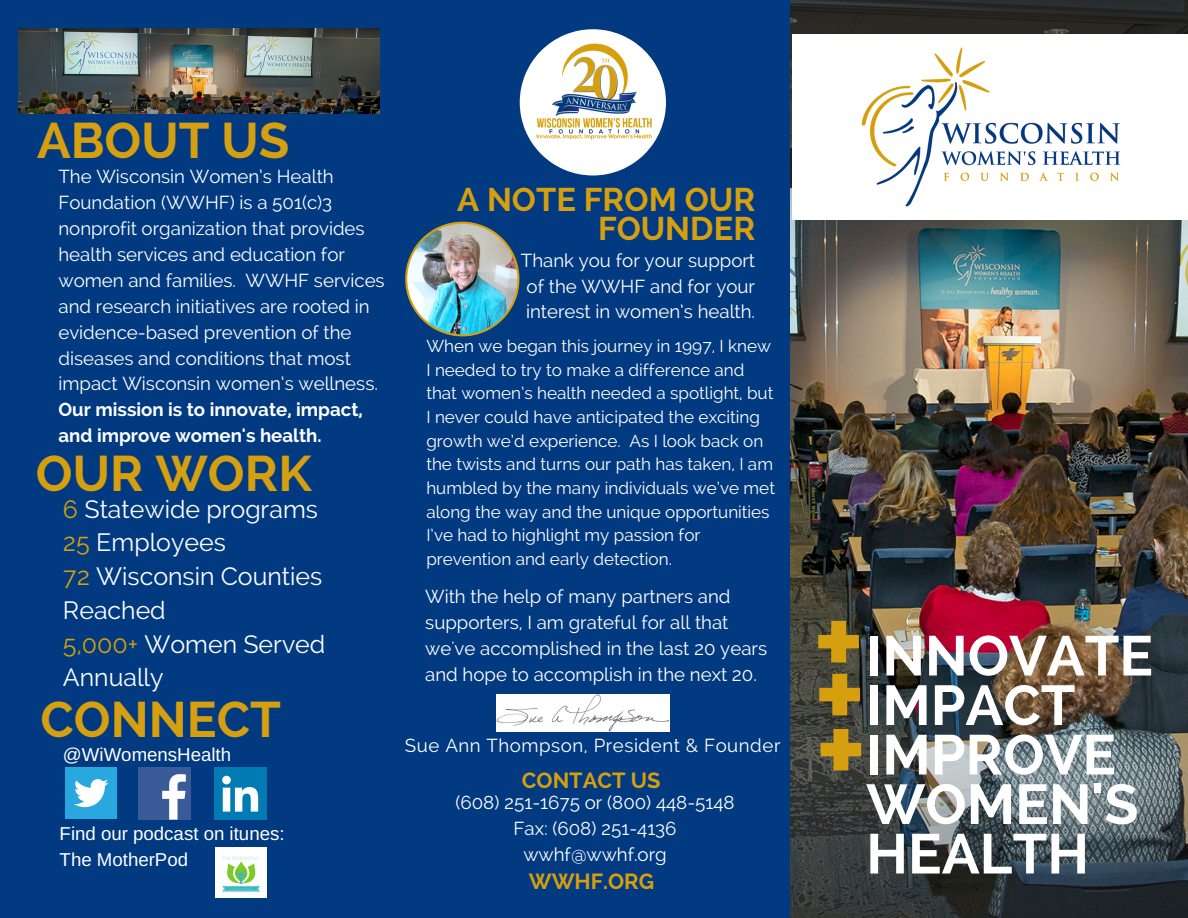
<style>
.page{position:relative;width:1188px;height:918px;background:#013a81}
.page>*{position:absolute;margin:0;border:0;box-sizing:border-box;transform-origin:0 0}
.t1{font:700 124.5px "Raleway";color:#d59f0f}
.t2{font:700 55.95px/49.5px "Raleway";color:#fff}
.t3{font:700 49.8px "Raleway";color:#d59f0f}
.t4{font:700 32.7px/29.2px "Raleway";color:#d59f0f;text-align:right}
.t5{font:24.9px/33.8px "Raleway";color:#fff}
.t6{font:700 21.75px "Raleway";color:#d59f0f}
.t7{font:18.75px/25.8px "Raleway";color:#fff}
.t8{font:700 18.75px/25.8px "Raleway";color:#fff}
.t9{font:18.75px/25.8px "Arimo";color:#fff}
.t10{font:18.75px "Raleway";letter-spacing:.03em;color:#fff}
.t11{font:17.1px/23.7px "Raleway";color:#fff}
.s1{color:#d59f0f}
</style>
<div class="page">
<img style="left:791px;top:0;width:397px;height:918px">
<div style="left:792px;top:34px;width:396px;height:185px;background:#fff"></div>
<img style="left:861px;top:47px;width:260px;height:160px">
<svg style="left:520px;top:29px;width:146px;height:147px"></svg>
<img style="left:533px;top:40px;width:122px;height:102px">
<img style="left:405px;top:222px;width:114px;height:114px">
<img style="left:496px;top:694px;width:173px;height:37px">
<img style="left:18px;top:28px;width:361px;height:86px">
<img style="left:216px;top:847px;width:51px;height:51px">
<div style="left:138px;top:767px;width:53px;height:53px;background:#3a5a98"></div>
<svg style="left:162px;top:774px;width:24px;height:46px"></svg>
<div style="left:65px;top:767px;width:52px;height:52px;background:#29a7df"></div>
<svg style="left:74px;top:779px;width:34px;height:28px"></svg>
<div style="left:214px;top:767px;width:53px;height:53px;background:#027bb5"></div>
<svg style="left:222px;top:776px;width:36px;height:36px"></svg>
<h3 class="t3" style="left:37px;top:111px;width:254px">ABOUT US</h3>
<p class="t7" style="left:58px;top:164px;width:328px">The Wisconsin Women’s Health Foundation (WWHF) is a 501(c)3 nonprofit organization that provides health services and education for women and families. WWHF services and research initiatives are rooted in evidence-based prevention of the diseases and conditions that most impact Wisconsin women’s wellness.</p>
<p class="t8" style="left:58px;top:397px;width:306px">Our mission is to innovate, impact, and improve women's health.</p>
<h3 class="t3" style="left:36px;top:444px;width:277px">OUR WORK</h3>
<h3 class="t5" style="left:63px;top:492px;width:264px"><span class="s1">6</span> Statewide programs<br><span class="s1">25</span> Employees<br><span class="s1">72</span> Wisconsin Counties<br>Reached<br><span class="s1">5,000+</span> Women Served<br>Annually</h3>
<h3 class="t3" style="left:40px;top:690px;width:242px">CONNECT</h3>
<h3 class="t4" style="left:457px;top:185px;width:300px">A NOTE FROM OUR<br>FOUNDER</h3>
<p class="t7" style="left:521px;top:247px;width:236px;text-align:justify">Thank you for your support of the WWHF and for your interest in women’s health.</p>
<p class="t11" style="left:426px;top:334px;width:350px">When we began this journey in 1997, I knew I needed to try to make a difference and that women’s health needed a spotlight, but I never could have anticipated the exciting growth we’d experience. As I look back on the twists and turns our path has taken, I am humbled by the many individuals we’ve met along the way and the unique opportunities I’ve had to highlight my passion for prevention and early detection.</p>
<p class="t7" style="left:425px;top:583px;width:343px">With the help of many partners and supporters, I am grateful for all that we've accomplished in the last 20 years and hope to accomplish in the next 20.</p>
<p class="t9" style="left:63px;top:741px;width:170px">@WiWomensHealth</p>
<p class="t10" style="left:405px;top:734px;width:377px">Sue Ann Thompson, President &amp; Founder</p>
<p class="t9" style="left:60px;top:821px;width:226px">Find our podcast on itunes:<br>The MotherPod</p>
<p class="t6" style="left:522px;top:768px;width:140px">CONTACT US</p>
<p class="t7" style="left:456px;top:789px;width:281px;text-align:center">(608) 251-1675 or (800) 448-5148<br>Fax: (608) 251-4136 wwhf@wwhf.org</p>
<p class="t6" style="left:529px;top:868px;width:127px">WWHF.ORG</p>
<h1 class="t1" style="left:812px;top:569px;width:54px">+</h1>
<h2 class="t2" style="left:866px;top:631px;width:288px">INNOVATE<br>IMPACT<br>IMPROVE<br>WOMEN'S<br>HEALTH</h2>
<h1 class="t1" style="left:813px;top:622px;width:54px">+</h1>
<h1 class="t1" style="left:814px;top:677px;width:54px">+</h1>
</div>
